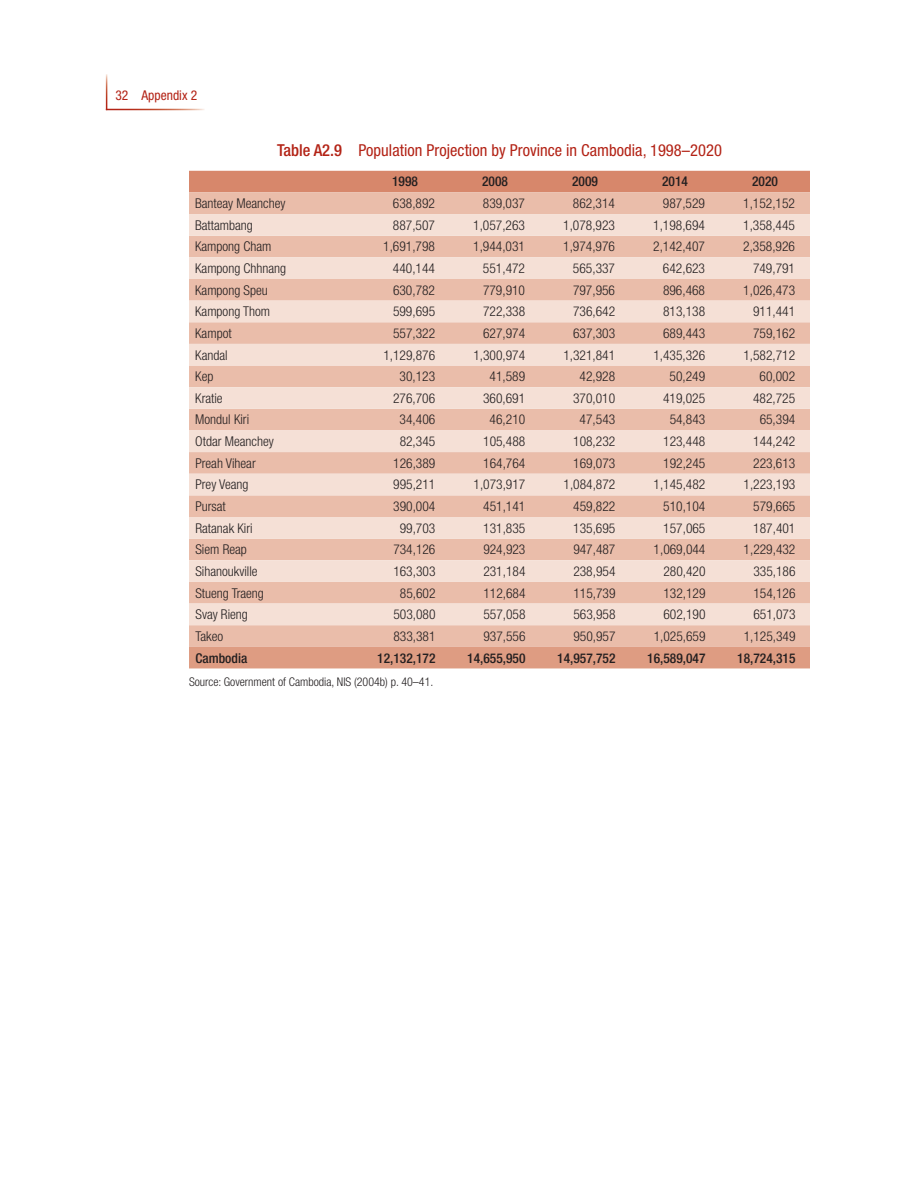
<style>
.page{position:relative;width:918px;height:1188px;background:#fff}
.page>*{position:absolute;margin:0;border:0;box-sizing:border-box;transform-origin:0 0}
.t1{font:condensed 16.5px "Helvetica Neue LT Std";color:#b32316}
.t2{font:300 condensed 13.5px "Helvetica Neue LT Std";color:#231f20}
.t3{font:500 condensed 13.5px "Helvetica Neue LT Std";color:#231f20}
.t4{font:condensed 13.5px "Helvetica Neue LT Std";color:#b32316}
.t5{font:300 condensed 12px "Helvetica Neue LT Std";color:#231f20}
.s1{font-weight:500}
</style>
<div class="page">
<div style="left:189px;top:171px;width:621px;height:21px;background:#d7876b"></div>
<div style="left:189px;top:192px;width:621px;height:455px;background:#eabdaa"></div>
<svg style="left:189px;top:214px;width:621px;height:411px;background:#efcfc1"></svg>
<div style="left:189px;top:647px;width:621px;height:21px;background:#de9c82"></div>
<p class="t4" style="left:115px;top:91px;width:83px">32 Appendix 2</p>
<p class="t1" style="left:277px;top:144px;width:446px"><span class="s1">Table A2.9</span> Population Projection by Province in Cambodia, 1998–2020</p>
<p class="t3" style="left:392px;top:177px;width:28px">1998</p>
<p class="t3" style="left:482px;top:177px;width:28px">2008</p>
<p class="t3" style="left:572px;top:177px;width:28px">2009</p>
<p class="t3" style="left:662px;top:177px;width:28px">2014</p>
<p class="t3" style="left:752px;top:177px;width:28px">2020</p>
<p class="t2" style="left:195px;top:198px;width:92px">Banteay Meanchey</p>
<p class="t2" style="left:393px;top:198px;width:44px">638,892</p>
<p class="t2" style="left:483px;top:198px;width:44px">839,037</p>
<p class="t2" style="left:573px;top:198px;width:44px">862,314</p>
<p class="t2" style="left:663px;top:198px;width:44px">987,529</p>
<p class="t2" style="left:743px;top:198px;width:53px">1,152,152</p>
<p class="t2" style="left:195px;top:220px;width:59px">Battambang</p>
<p class="t2" style="left:393px;top:220px;width:44px">887,507</p>
<p class="t2" style="left:473px;top:220px;width:53px">1,057,263</p>
<p class="t2" style="left:563px;top:220px;width:53px">1,078,923</p>
<p class="t2" style="left:653px;top:220px;width:53px">1,198,694</p>
<p class="t2" style="left:743px;top:220px;width:53px">1,358,445</p>
<p class="t2" style="left:195px;top:242px;width:78px">Kampong Cham</p>
<p class="t2" style="left:383px;top:242px;width:53px">1,691,798</p>
<p class="t2" style="left:473px;top:242px;width:53px">1,944,031</p>
<p class="t2" style="left:563px;top:242px;width:53px">1,974,976</p>
<p class="t2" style="left:653px;top:242px;width:53px">2,142,407</p>
<p class="t2" style="left:743px;top:242px;width:53px">2,358,926</p>
<p class="t2" style="left:195px;top:263px;width:93px">Kampong Chhnang</p>
<p class="t2" style="left:393px;top:263px;width:44px">440,144</p>
<p class="t2" style="left:483px;top:263px;width:44px">551,472</p>
<p class="t2" style="left:573px;top:263px;width:44px">565,337</p>
<p class="t2" style="left:663px;top:263px;width:44px">642,623</p>
<p class="t2" style="left:753px;top:263px;width:44px">749,791</p>
<p class="t2" style="left:195px;top:285px;width:74px">Kampong Speu</p>
<p class="t2" style="left:393px;top:285px;width:44px">630,782</p>
<p class="t2" style="left:483px;top:285px;width:44px">779,910</p>
<p class="t2" style="left:573px;top:285px;width:44px">797,956</p>
<p class="t2" style="left:663px;top:285px;width:44px">896,468</p>
<p class="t2" style="left:743px;top:285px;width:53px">1,026,473</p>
<p class="t2" style="left:195px;top:307px;width:76px">Kampong Thom</p>
<p class="t2" style="left:393px;top:307px;width:44px">599,695</p>
<p class="t2" style="left:483px;top:307px;width:44px">722,338</p>
<p class="t2" style="left:573px;top:307px;width:44px">736,642</p>
<p class="t2" style="left:663px;top:307px;width:44px">813,138</p>
<p class="t2" style="left:753px;top:307px;width:44px">911,441</p>
<p class="t2" style="left:195px;top:328px;width:38px">Kampot</p>
<p class="t2" style="left:393px;top:328px;width:44px">557,322</p>
<p class="t2" style="left:483px;top:328px;width:44px">627,974</p>
<p class="t2" style="left:573px;top:328px;width:44px">637,303</p>
<p class="t2" style="left:663px;top:328px;width:44px">689,443</p>
<p class="t2" style="left:753px;top:328px;width:44px">759,162</p>
<p class="t2" style="left:195px;top:350px;width:34px">Kandal</p>
<p class="t2" style="left:383px;top:350px;width:53px">1,129,876</p>
<p class="t2" style="left:473px;top:350px;width:53px">1,300,974</p>
<p class="t2" style="left:563px;top:350px;width:53px">1,321,841</p>
<p class="t2" style="left:653px;top:350px;width:53px">1,435,326</p>
<p class="t2" style="left:743px;top:350px;width:53px">1,582,712</p>
<p class="t2" style="left:195px;top:372px;width:20px">Kep</p>
<p class="t2" style="left:400px;top:372px;width:37px">30,123</p>
<p class="t2" style="left:490px;top:372px;width:37px">41,589</p>
<p class="t2" style="left:580px;top:372px;width:37px">42,928</p>
<p class="t2" style="left:670px;top:372px;width:37px">50,249</p>
<p class="t2" style="left:760px;top:372px;width:37px">60,002</p>
<p class="t2" style="left:195px;top:393px;width:29px">Kratie</p>
<p class="t2" style="left:393px;top:393px;width:44px">276,706</p>
<p class="t2" style="left:483px;top:393px;width:44px">360,691</p>
<p class="t2" style="left:573px;top:393px;width:44px">370,010</p>
<p class="t2" style="left:663px;top:393px;width:44px">419,025</p>
<p class="t2" style="left:753px;top:393px;width:44px">482,725</p>
<p class="t2" style="left:195px;top:415px;width:55px">Mondul Kiri</p>
<p class="t2" style="left:400px;top:415px;width:37px">34,406</p>
<p class="t2" style="left:490px;top:415px;width:37px">46,210</p>
<p class="t2" style="left:580px;top:415px;width:37px">47,543</p>
<p class="t2" style="left:670px;top:415px;width:37px">54,843</p>
<p class="t2" style="left:760px;top:415px;width:37px">65,394</p>
<p class="t2" style="left:195px;top:436px;width:80px">Otdar Meanchey</p>
<p class="t2" style="left:400px;top:436px;width:37px">82,345</p>
<p class="t2" style="left:483px;top:436px;width:44px">105,488</p>
<p class="t2" style="left:573px;top:436px;width:44px">108,232</p>
<p class="t2" style="left:663px;top:436px;width:44px">123,448</p>
<p class="t2" style="left:753px;top:436px;width:44px">144,242</p>
<p class="t2" style="left:195px;top:458px;width:62px">Preah Vihear</p>
<p class="t2" style="left:393px;top:458px;width:44px">126,389</p>
<p class="t2" style="left:483px;top:458px;width:44px">164,764</p>
<p class="t2" style="left:573px;top:458px;width:44px">169,073</p>
<p class="t2" style="left:663px;top:458px;width:44px">192,245</p>
<p class="t2" style="left:753px;top:458px;width:44px">223,613</p>
<p class="t2" style="left:195px;top:480px;width:55px">Prey Veang</p>
<p class="t2" style="left:393px;top:480px;width:44px">995,211</p>
<p class="t2" style="left:474px;top:480px;width:53px">1,073,917</p>
<p class="t2" style="left:564px;top:480px;width:53px">1,084,872</p>
<p class="t2" style="left:654px;top:480px;width:53px">1,145,482</p>
<p class="t2" style="left:744px;top:480px;width:53px">1,223,193</p>
<p class="t2" style="left:195px;top:501px;width:32px">Pursat</p>
<p class="t2" style="left:393px;top:501px;width:44px">390,004</p>
<p class="t2" style="left:483px;top:501px;width:44px">451,141</p>
<p class="t2" style="left:573px;top:501px;width:44px">459,822</p>
<p class="t2" style="left:663px;top:501px;width:44px">510,104</p>
<p class="t2" style="left:753px;top:501px;width:44px">579,665</p>
<p class="t2" style="left:195px;top:523px;width:59px">Ratanak Kiri</p>
<p class="t2" style="left:400px;top:523px;width:37px">99,703</p>
<p class="t2" style="left:483px;top:523px;width:44px">131,835</p>
<p class="t2" style="left:573px;top:523px;width:44px">135,695</p>
<p class="t2" style="left:663px;top:523px;width:44px">157,065</p>
<p class="t2" style="left:753px;top:523px;width:44px">187,401</p>
<p class="t2" style="left:195px;top:545px;width:53px">Siem Reap</p>
<p class="t2" style="left:393px;top:545px;width:44px">734,126</p>
<p class="t2" style="left:483px;top:545px;width:44px">924,923</p>
<p class="t2" style="left:573px;top:545px;width:44px">947,487</p>
<p class="t2" style="left:654px;top:545px;width:53px">1,069,044</p>
<p class="t2" style="left:744px;top:545px;width:53px">1,229,432</p>
<p class="t2" style="left:195px;top:566px;width:64px">Sihanoukville</p>
<p class="t2" style="left:393px;top:566px;width:44px">163,303</p>
<p class="t2" style="left:483px;top:566px;width:44px">231,184</p>
<p class="t2" style="left:573px;top:566px;width:44px">238,954</p>
<p class="t2" style="left:663px;top:566px;width:44px">280,420</p>
<p class="t2" style="left:753px;top:566px;width:44px">335,186</p>
<p class="t2" style="left:196px;top:588px;width:70px">Stueng Traeng</p>
<p class="t2" style="left:400px;top:588px;width:37px">85,602</p>
<p class="t2" style="left:483px;top:588px;width:44px">112,684</p>
<p class="t2" style="left:573px;top:588px;width:44px">115,739</p>
<p class="t2" style="left:663px;top:588px;width:44px">132,129</p>
<p class="t2" style="left:753px;top:588px;width:44px">154,126</p>
<p class="t2" style="left:196px;top:610px;width:54px">Svay Rieng</p>
<p class="t2" style="left:393px;top:610px;width:44px">503,080</p>
<p class="t2" style="left:483px;top:610px;width:44px">557,058</p>
<p class="t2" style="left:573px;top:610px;width:44px">563,958</p>
<p class="t2" style="left:663px;top:610px;width:44px">602,190</p>
<p class="t2" style="left:753px;top:610px;width:44px">651,073</p>
<p class="t2" style="left:196px;top:631px;width:29px">Takeo</p>
<p class="t2" style="left:393px;top:631px;width:44px">833,381</p>
<p class="t2" style="left:483px;top:631px;width:44px">937,556</p>
<p class="t2" style="left:573px;top:631px;width:44px">950,957</p>
<p class="t2" style="left:654px;top:631px;width:53px">1,025,659</p>
<p class="t2" style="left:744px;top:631px;width:53px">1,125,349</p>
<p class="t3" style="left:196px;top:653px;width:53px">Cambodia</p>
<p class="t3" style="left:377px;top:653px;width:60px">12,132,172</p>
<p class="t3" style="left:467px;top:653px;width:60px">14,655,950</p>
<p class="t3" style="left:557px;top:653px;width:60px">14,957,752</p>
<p class="t3" style="left:647px;top:653px;width:60px">16,589,047</p>
<p class="t3" style="left:737px;top:653px;width:60px">18,724,315</p>
<p class="t5" style="left:189px;top:678px;width:246px">Source: Government of Cambodia, NIS (2004b) p. 40–41.</p>
</div>
